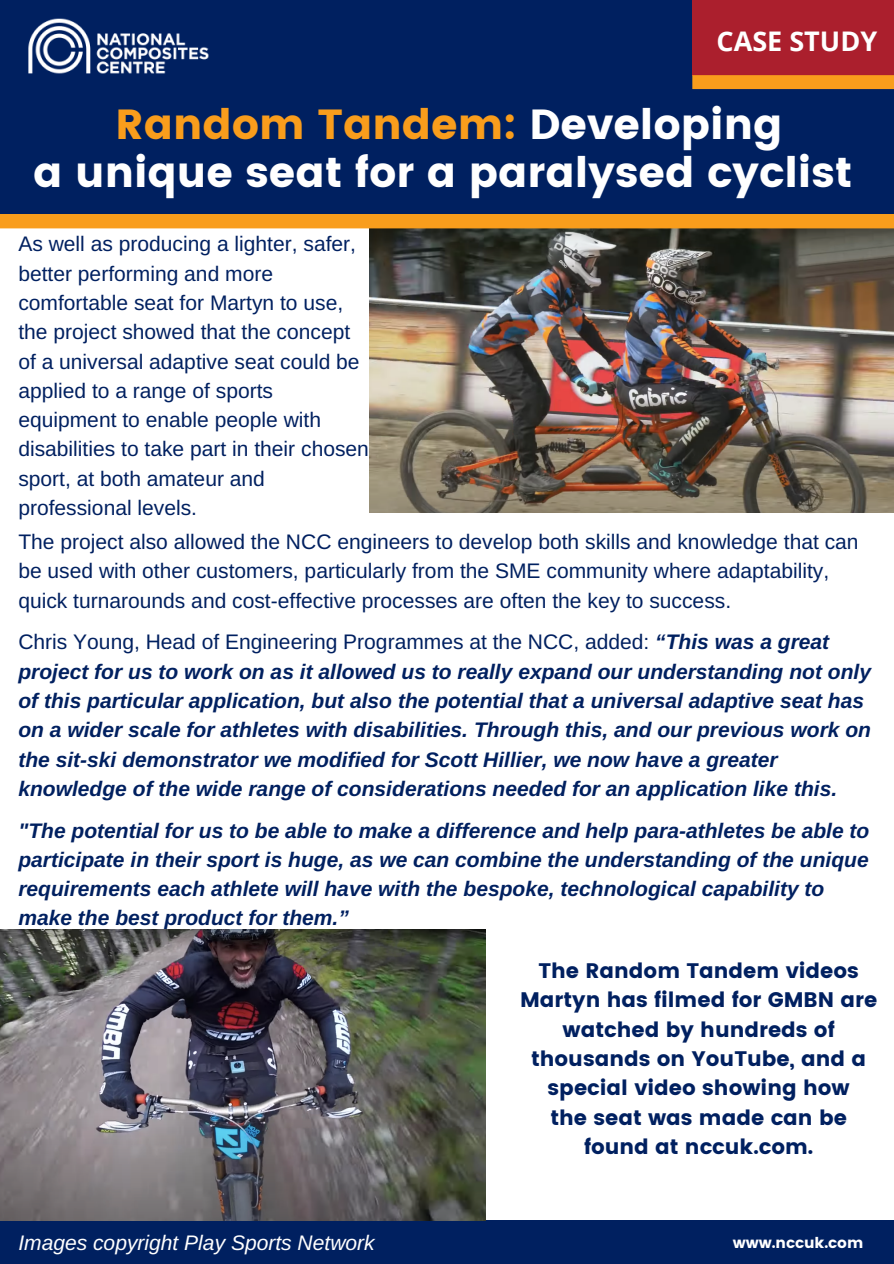
<style>
.page{position:relative;width:894px;height:1264px;background:#fff}
.page>*{position:absolute;margin:0;border:0;box-sizing:border-box;transform-origin:0 0}
.t1{font:42px/48.6px "Poppins";color:#fff;text-align:center}
.t2{font:700 27px "Open Sans";color:#fff}
.t3{font:italic 700 21px/29.2px "Arimo";color:#002060}
.t4{font:21px/29.2px "Arimo";color:#002060}
.t5{font:21px/29.2px "Poppins";color:#002060;text-align:center}
.t6{font:italic 21px "Arimo";color:#fff}
.t7{font:15px "Poppins";color:#fff}
.s1{color:#f99d1c}
.s2{font-weight:400;font-style:normal}
</style>
<div class="page">
<div style="left:0;top:0;width:893px;height:220px;background:#002060"></div>
<img style="left:28px;top:18px;width:181px;height:56px">
<div style="left:0;top:1220px;width:893px;height:43px;background:#002060"></div>
<div style="left:692px;top:0;width:201px;height:76px;background:#ab1f2d"></div>
<svg style="left:692px;top:75px;width:201px;height:14px;background:#f79b1c"></svg>
<img style="left:0;top:929px;width:485px;height:291px">
<img style="left:369px;top:228px;width:524px;height:284px">
<div style="left:0;top:214px;width:893px;height:14px;background:#f99d1c"></div>
<p class="t2" style="left:716px;top:22px;width:162px">CASE STUDY</p>
<h1 class="t1" style="left:33px;top:100px;width:820px"><span class="s1">Random Tandem:</span> Developing<br>a unique seat for a paralysed cyclist</h1>
<p class="t4" style="left:18px;top:229px;width:352px">As well as producing a lighter, safer, better performing and more comfortable seat for Martyn to use, the project showed that the concept of a universal adaptive seat could be applied to a range of sports equipment to enable people with disabilities to take part in their chosen sport, at both amateur and professional levels.</p>
<p class="t4" style="left:18px;top:527px;width:841px">The project also allowed the NCC engineers to develop both skills and knowledge that can be used with other customers, particularly from the SME community where adaptability, quick turnarounds and cost-effective processes are often the key to success.</p>
<p class="t3" style="left:18px;top:627px;width:854px"><span class="s2">Chris Young, Head of Engineering Programmes at the NCC, added:</span> “This was a great project for us to work on as it allowed us to really expand our understanding not only of this particular application, but also the potential that a universal adaptive seat has on a wider scale for athletes with disabilities. Through this, and our previous work on the sit-ski demonstrator we modified for Scott Hillier, we now have a greater knowledge of the wide range of considerations needed for an application like this.</p>
<p class="t3" style="left:18px;top:815px;width:852px">"The potential for us to be able to make a difference and help para-athletes be able to participate in their sport is huge, as we can combine the understanding of the unique requirements each athlete will have with the bespoke, technological capability to make the best product for them.”</p>
<p class="t6" style="left:18px;top:1230px;width:358px">Images copyright Play Sports Network</p>
<p class="t5" style="left:520px;top:956px;width:359px">The Random Tandem videos<br>Martyn has filmed for GMBN are watched by hundreds of thousands on YouTube, and a special video showing how<br>the seat was made can be found at nccuk.com.</p>
<p class="t7" style="left:732px;top:1233px;width:132px">www.nccuk.com</p>
</div>
